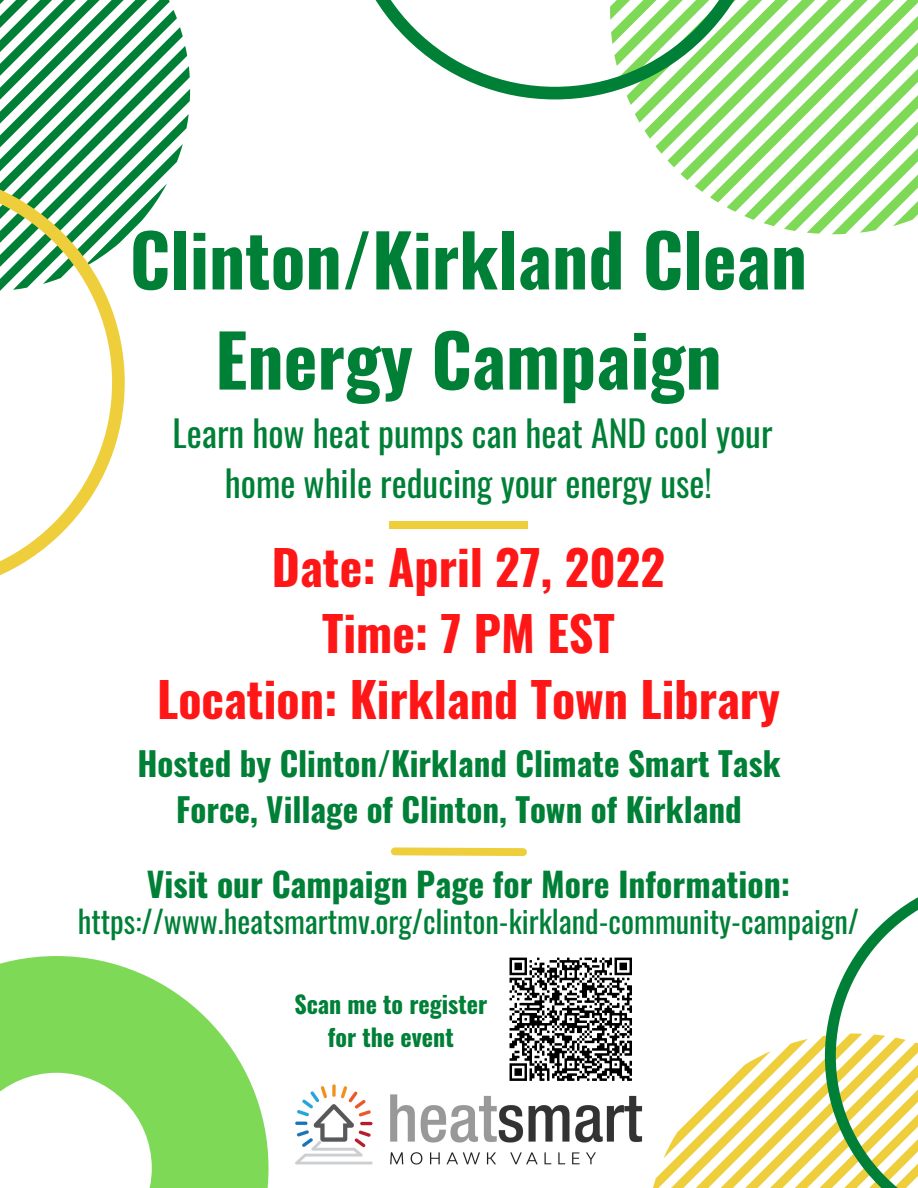
<style>
.page{position:relative;width:918px;height:1188px;background:#fff}
.page>*{position:absolute;margin:0;border:0;box-sizing:border-box;transform-origin:0 0}
.t1{font:700 71.85px/100.2px "Oswald";color:#008037;text-align:center}
.t2{font:700 48px "Oswald";color:#ff1616}
.t3{font:35.85px/49.5px "Oswald";color:#008037;text-align:center}
.t4{font:700 33.6px "Oswald";color:#008037}
.t5{font:700 33px/46.2px "Oswald";color:#008037;text-align:center}
.t6{font:30.6px "Oswald";color:#008037}
.t7{font:700 24px/32.7px "Oswald";color:#008037;text-align:center}
</style>
<div class="page">
<div style="left:389px;top:521px;width:139px;height:8px;background:#eece3b"></div>
<svg style="left:0;top:0;width:190px;height:238px"></svg>
<svg style="left:628px;top:0;width:290px;height:234px"></svg>
<svg style="left:0;top:956px;width:269px;height:232px;fill:#7ed957"></svg>
<svg style="left:375px;top:0;width:391px;height:99px"></svg>
<svg style="left:0;top:171px;width:125px;height:405px"></svg>
<img style="left:295px;top:1084px;width:348px;height:81px">
<svg style="left:653px;top:897px;width:265px;height:291px"></svg>
<svg style="left:390px;top:847px;width:137px;height:9px"></svg>
<img style="left:496px;top:957px;width:147px;height:137px">
<p class="t1" style="left:130px;top:207px;width:679px">Clinton/Kirkland Clean<br>Energy Campaign</p>
<p class="t3" style="left:173px;top:407px;width:601px">Learn how heat pumps can heat AND cool your home while reducing your energy use!</p>
<p class="t2" style="left:272px;top:529px;width:395px">Date: April 27, 2022</p>
<p class="t2" style="left:322px;top:596px;width:294px">Time: 7 PM EST</p>
<p class="t2" style="left:157px;top:662px;width:624px">Location: Kirkland Town Library</p>
<p class="t5" style="left:137px;top:739px;width:645px">Hosted by Clinton/Kirkland Climate Smart Task<br>Force, Village of Clinton, Town of Kirkland</p>
<p class="t4" style="left:147px;top:858px;width:645px">Visit our Campaign Page for More Information:</p>
<p class="t6" style="left:78px;top:898px;width:783px">https://www.heatsmartmv.org/clinton-kirkland-community-campaign/</p>
<p class="t7" style="left:294px;top:987px;width:194px">Scan me to register for the event</p>
</div>
